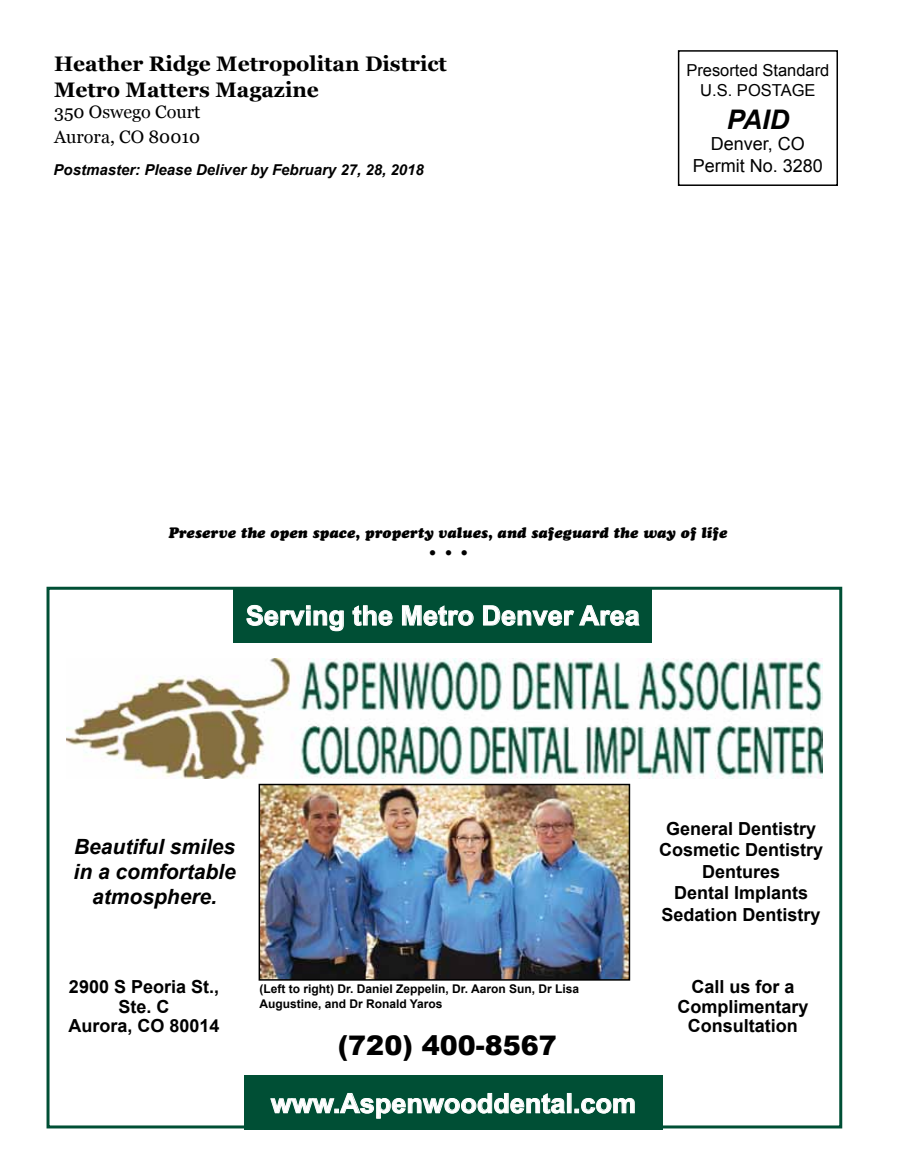
<style>
.page{position:relative;width:905px;height:1175px;background:#fff}
.page>*{position:absolute;margin:0;border:0;box-sizing:border-box;transform-origin:0 0}
.t1{font:700 27px "Arial";color:#fff}
.t2{font:900 27px "Arial";color:#000}
.t3{font:italic 700 27px "Arial";color:#000}
.t4{font:700 21px/25.5px "Georgia";color:#000}
.t5{font:italic 700 21px/25.2px "Arial";color:#000;text-align:center}
.t6{font:700 18px/21.6px "Arial";color:#000;text-align:center}
.t7{font:18px/25.2px "Georgia";color:#000}
.t8{font:18px/21.6px "Arial";color:#000;text-align:center}
.t9{font:16.5px/19.8px "Arial";color:#000;text-align:center}
.t10{font:italic 15px "Cooper Black Std";color:#000}
.t11{font:italic 700 15px "Arial";color:#000}
.t12{font:700 12px/14.4px "Arial";color:#000}
</style>
<div class="page">
<div style="left:677px;top:50px;width:161px;height:136px;border:2px solid #000"></div>
<div style="left:233px;top:588px;width:419px;height:54px;background:#004f35"></div>
<svg style="left:246px;top:604px;width:98px;height:27px"></svg>
<svg style="left:352px;top:605px;width:41px;height:21px"></svg>
<svg style="left:402px;top:605px;width:72px;height:21px"></svg>
<svg style="left:483px;top:605px;width:156px;height:21px"></svg>
<img style="left:66px;top:658px;width:756px;height:120px">
<div style="left:244px;top:1076px;width:418px;height:54px;background:#004f35"></div>
<svg style="left:270px;top:1093px;width:295px;height:25px"></svg>
<div style="left:567px;top:1093px;width:4px;height:19px;border:1px solid #fff"></div>
<svg style="left:575px;top:1098px;width:60px;height:15px"></svg>
<div style="left:46px;top:586px;width:796px;height:542px;border:3px solid #004f35"></div>
<img style="left:261px;top:786px;width:366px;height:191px">
<div style="left:258px;top:783px;width:372px;height:197px;border:2px solid #000"></div>
<p class="t4" style="left:54px;top:51px;width:394px">Heather Ridge Metropolitan District<br>Metro Matters Magazine</p>
<p class="t7" style="left:54px;top:100px;width:148px">350 Oswego Court<br>Aurora, CO 80010</p>
<p class="t11" style="left:53px;top:160px;width:372px">Postmaster: Please Deliver by February 27, 28, 2018</p>
<p class="t9" style="left:686px;top:61px;width:145px">Presorted Standard<br>U.S. POSTAGE</p>
<h1 class="t3" style="left:726px;top:101px;width:64px">PAID</h1>
<p class="t8" style="left:692px;top:133px;width:132px">Denver, CO<br>Permit No. 3280</p>
<p class="t10" style="left:168px;top:523px;width:560px">Preserve the open space, property values, and safeguard the way of life</p>
<p class="t10" style="left:426px;top:543px;width:44px">• • •</p>
<h1 class="t1" style="left:246px;top:597px;width:395px">Serving the Metro Denver Area</h1>
<p class="t5" style="left:73px;top:834px;width:164px">Beautiful smiles in a comfortable atmosphere.</p>
<p class="t6" style="left:659px;top:818px;width:166px">General Dentistry<br>Cosmetic Dentistry<br>Dentures<br>Dental Implants<br>Sedation Dentistry</p>
<p class="t6" style="left:68px;top:977px;width:153px;line-height:19.5px">2900 S Peoria St.,<br>Ste. C<br>Aurora, CO 80014</p>
<p class="t6" style="left:677px;top:977px;width:133px;line-height:19.5px">Call us for a<br>Complimentary<br>Consultation</p>
<p class="t12" style="left:259px;top:982px;width:321px">(Left to right) Dr. Daniel Zeppelin, Dr. Aaron Sun, Dr Lisa<br>Augustine, and Dr Ronald Yaros</p>
<h1 class="t2" style="left:338px;top:1025px;width:221px">(720) 400-8567</h1>
<h1 class="t1" style="left:271px;top:1085px;width:367px">www.Aspenwooddental.com</h1>
</div>
